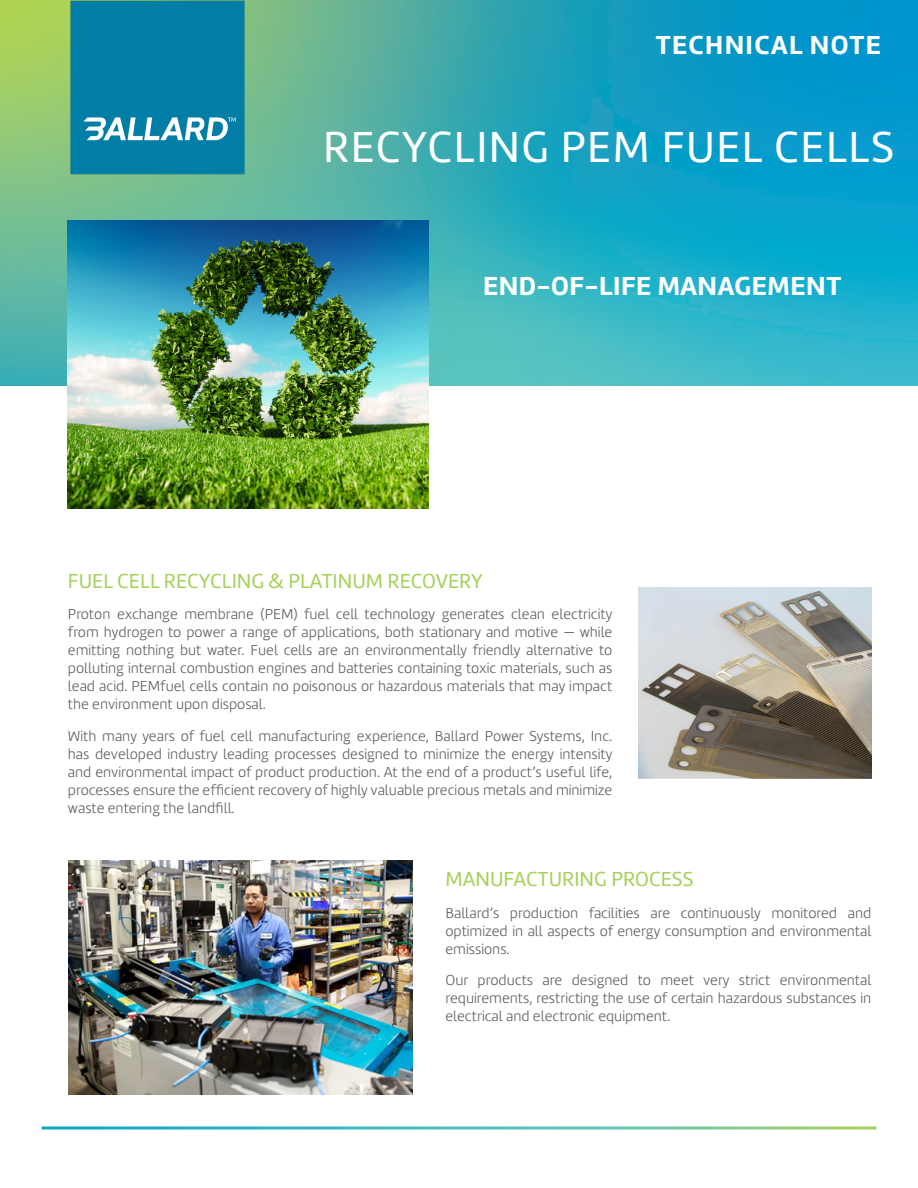
<style>
.page{position:relative;width:918px;height:1188px;background:#fff}
.page>*{position:absolute;margin:0;border:0;box-sizing:border-box;transform-origin:0 0}
.Page_Title_white{font:45px "Marine";letter-spacing:.03em;color:#fff}
.Intro_text{font:700 27px "Marine";letter-spacing:.02em;color:#fff}
.Page_Title_white-2{font:700 27px "Marine";letter-spacing:.05em;color:#fff}
.Subtitle-_Green{font:21px "Marine";color:#a8d15d}
.Body_Grey{font:300 15px/18px "Marine";color:#636366;text-align:justify}
.Subtitle-_Green-2{font:300 15px/18px "Marine";color:#636366;text-align:justify}
</style>
<div class="page">
<img style="left:0;top:0;width:918px;height:385px">
<svg style="left:42px;top:1126px;width:834px;height:4px;background:#7cccc2"></svg>
<img style="left:68px;top:220px;width:360px;height:288px">
<img style="left:638px;top:587px;width:233px;height:191px">
<img style="left:69px;top:0;width:176px;height:176px">
<img style="left:68px;top:861px;width:344px;height:234px">
<p class="Page_Title_white-2" style="left:656px;top:27px;width:227px">TECHNICAL NOTE</p>
<p class="Page_Title_white" style="left:323px;top:119px;width:573px">RECYCLING PEM FUEL CELLS</p>
<p class="Intro_text" style="left:483px;top:268px;width:360px">END-OF-LIFE MANAGEMENT</p>
<p class="Subtitle-_Green" style="left:68px;top:568px;width:416px">FUEL CELL RECYCLING &amp; PLATINUM RECOVERY</p>
<p class="Body_Grey" style="left:68px;top:605px;width:546px">Proton exchange membrane (PEM) fuel cell technology generates clean electricity from hydrogen to power a range of applications, both stationary and motive — while emitting nothing but water. Fuel cells are an environmentally friendly alternative to polluting internal combustion engines and batteries containing toxic materials, such as lead acid. PEMfuel cells contain no poisonous or hazardous materials that may impact the environment upon disposal.</p>
<p class="Body_Grey" style="left:68px;top:727px;width:546px">With many years of fuel cell manufacturing experience, Ballard Power Systems, Inc. has developed industry leading processes designed to minimize the energy intensity and environmental impact of product production. At the end of a product’s useful life, processes ensure the efficient recovery of highly valuable precious metals and minimize waste entering the landfill.</p>
<p class="Subtitle-_Green" style="left:446px;top:866px;width:249px">MANUFACTURING PROCESS</p>
<p class="Subtitle-_Green-2" style="left:446px;top:904px;width:427px">Ballard’s production facilities are continuously monitored and optimized in all aspects of energy consumption and environmental emissions.</p>
<p class="Subtitle-_Green-2" style="left:446px;top:971px;width:427px">Our products are designed to meet very strict environmental requirements, restricting the use of certain hazardous substances in electrical and electronic equipment.</p>
</div>
